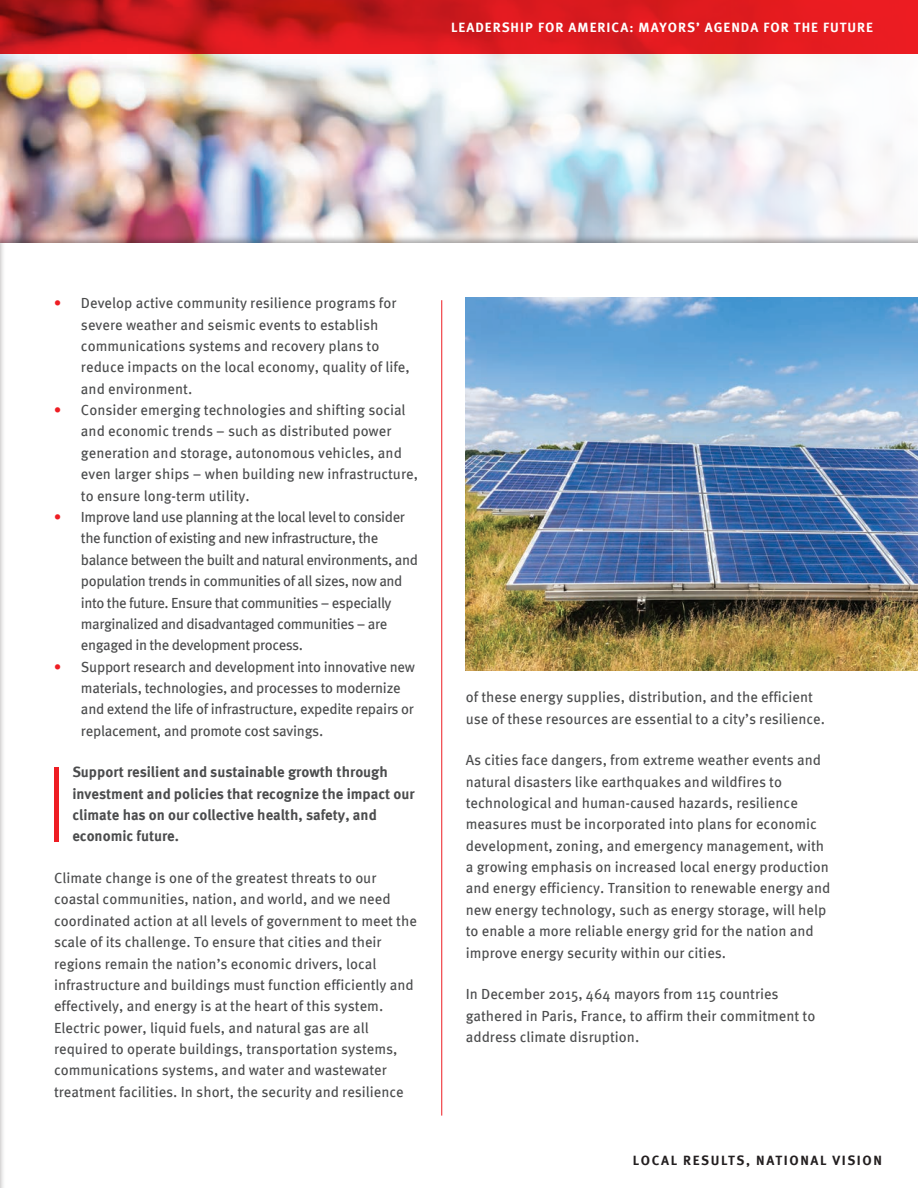
<style>
.page{position:relative;width:918px;height:1188px;background:#fff}
.page>*{position:absolute;margin:0;border:0;box-sizing:border-box;transform-origin:0 0}
.t1{font:14.7px/21.5px "Meta GEO";color:#4b4c4d}
.t2{font:14.7px/21.5px "Meta GEO";letter-spacing:-.03em;color:#4b4c4d}
.t3{font:14.7px/21.5px "Meta GEO";letter-spacing:-.02em;color:#4b4c4d}
.t4{font:700 14.7px/21.5px "Meta GEO";color:#4b4c4d}
.t5{font:700 13.5px "Meta GEO";letter-spacing:.075em;color:#fff}
.t6{font:700 13.5px "Meta GEO";letter-spacing:.12em;color:#231f20}
.s1{font-weight:700;color:#ee1d23}
</style>
<div class="page">
<img style="left:0;top:54px;width:895px;height:181px">
<svg style="left:0;top:0;width:918px;height:54px;background:#d1191d"></svg>
<div style="left:0;top:235px;width:6px;height:953px;background:#231f20;opacity:.4"></div>
<hr style="left:0;top:243px;width:1px;height:945px;background:#fff">
<hr style="left:441px;top:300px;width:1px;height:816px;background:#ee1d23">
<div style="left:54px;top:767px;width:5px;height:75px;background:#ee1d23"></div>
<img style="left:466px;top:297px;width:452px;height:374px">
<p class="t5" style="left:451px;top:18px;width:424px">LEADERSHIP FOR AMERICA: MAYORS’ AGENDA FOR THE FUTURE</p>
<p class="t1" style="left:81px;top:292px;width:330px;text-indent:-27px"><span class="s1">•</span> Develop active community resilience programs for severe weather and seismic events to establish communications systems and recovery plans to reduce impacts on the local economy, quality of life, and environment.</p>
<p class="t1" style="left:81px;top:399px;width:339px;text-indent:-27px"><span class="s1">•</span> Consider emerging technologies and shifting social and economic trends – such as distributed power generation and storage, autonomous vehicles, and even larger ships – when building new infrastructure, to ensure long-term utility.</p>
<p class="t2" style="left:81px;top:505px;width:339px;text-indent:-27px"><span class="s1">•</span> Improve land use planning at the local level to consider the function of existing and new infrastructure, the balance between the built and natural environments, and population trends in communities of all sizes, now and into the future. Ensure that communities – especially marginalized and disadvantaged communities – are engaged in the development process.</p>
<p class="t3" style="left:81px;top:655px;width:336px;text-indent:-27px"><span class="s1">•</span> Support research and development into innovative new materials, technologies, and processes to modernize and extend the life of infrastructure, expedite repairs or replacement, and promote cost savings.</p>
<p class="t4" style="left:72px;top:760px;width:344px">Support resilient and sustainable growth through investment and policies that recognize the impact our climate has on our collective health, safety, and economic future.</p>
<p class="t1" style="left:54px;top:867px;width:364px">Climate change is one of the greatest threats to our coastal communities, nation, and world, and we need coordinated action at all levels of government to meet the scale of its challenge. To ensure that cities and their regions remain the nation’s economic drivers, local infrastructure and buildings must function efficiently and effectively, and energy is at the heart of this system.<br>Electric power, liquid fuels, and natural gas are all required to operate buildings, transportation systems, communications systems, and water and wastewater treatment facilities. In short, the security and resilience</p>
<p class="t1" style="left:466px;top:686px;width:361px">of these energy supplies, distribution, and the efficient use of these resources are essential to a city’s resilience.</p>
<p class="t1" style="left:466px;top:749px;width:366px">As cities face dangers, from extreme weather events and natural disasters like earthquakes and wildfires to technological and human-caused hazards, resilience measures must be incorporated into plans for economic development, zoning, and emergency management, with a growing emphasis on increased local energy production and energy efficiency. Transition to renewable energy and new energy technology, such as energy storage, will help to enable a more reliable energy grid for the nation and improve energy security within our cities.</p>
<p class="t1" style="left:466px;top:983px;width:351px">In December 2015, 464 mayors from 115 countries gathered in Paris, France, to affirm their commitment to address climate disruption.</p>
<p class="t6" style="left:633px;top:1150px;width:251px">LOCAL RESULTS, NATIONAL VISION</p>
</div>
